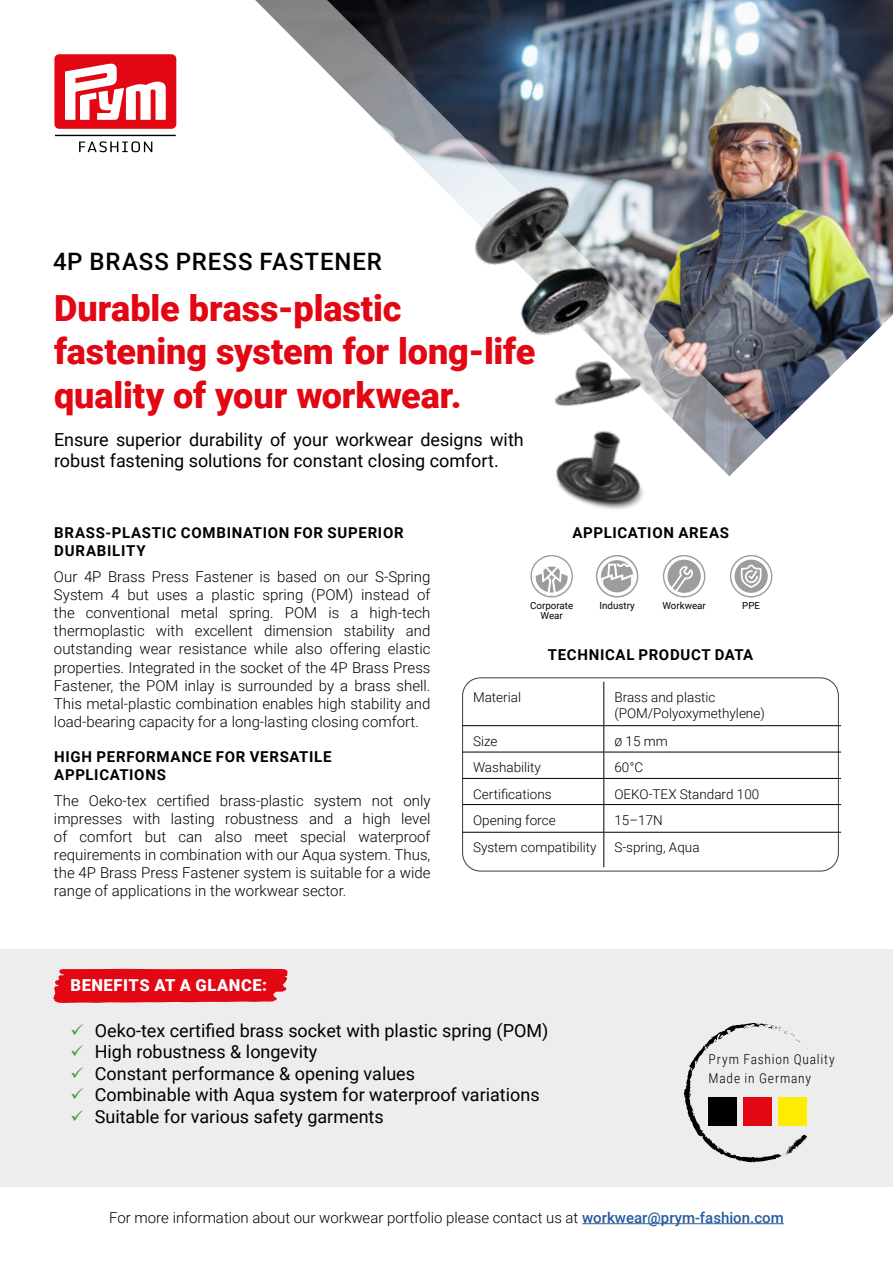
<style>
.page{position:relative;width:893px;height:1263px;background:#fff}
.page>*{position:absolute;margin:0;border:0;box-sizing:border-box;transform-origin:0 0}
.t1{font:900 36px/43.2px "Roboto";letter-spacing:-.005em;color:#e30613}
.t2{font:500 24px "Roboto";letter-spacing:.035em;color:#000}
.t3{font:18px/21.6px "Roboto";color:#000}
.t4{font:900 16.5px "Roboto";letter-spacing:.035em;color:#fff}
.t5{font:300 15px/18px "Roboto";color:#000;text-align:justify}
.t6{font:700 15px/18px "Roboto";letter-spacing:.045em;color:#000}
.t7{font:300 13.5px/16.2px "Roboto";color:#000}
.t8{font:300 13.5px/18.9px "Roboto Condensed";letter-spacing:.06em;color:#000}
.t9{font:9.75px "Roboto";color:#000}
.s1{font-weight:500;color:#275b9b}
</style>
<div class="page">
<svg style="left:79px;top:141px;width:73px;height:11px"></svg>
<div style="left:54px;top:54px;width:122px;height:75px;background:#e30613;border-radius:5px"></div>
<svg style="left:65px;top:63px;width:101px;height:57px"></svg>
<hr style="left:55px;top:135px;width:121px;height:1px;background:#000">
<div style="left:0;top:949px;width:893px;height:237px;background:#ededed"></div>
<img style="left:772px;top:0;width:121px;height:434px">
<img style="left:255px;top:0;width:517px;height:470px">
<img style="left:397px;top:147px;width:339px;height:362px">
<hr style="left:582px;top:1223px;width:202px;height:1px;background:#275b9b">
<div style="left:596px;top:555px;width:42px;height:42px;border:2px solid #9d9d9c;border-radius:50%"></div>
<svg style="left:599px;top:558px;width:36px;height:36px"></svg>
<div style="left:597px;top:557px;width:40px;height:39px;border:3px solid #fff;border-radius:50%"></div>
<svg style="left:600px;top:562px;width:34px;height:32px"></svg>
<div style="left:530px;top:555px;width:43px;height:42px;border:2px solid #9d9d9c;border-radius:50%"></div>
<svg style="left:533px;top:557px;width:37px;height:39px"></svg>
<div style="left:532px;top:557px;width:39px;height:39px;border:3px solid #fff;border-radius:50%"></div>
<div style="left:663px;top:555px;width:42px;height:42px;border:2px solid #9d9d9c;border-radius:50%"></div>
<svg style="left:666px;top:558px;width:36px;height:36px"></svg>
<svg style="left:666px;top:565px;width:28px;height:29px"></svg>
<div style="left:664px;top:557px;width:40px;height:39px;border:3px solid #fff;border-radius:50%"></div>
<div style="left:730px;top:555px;width:42px;height:42px;border:2px solid #9d9d9c;border-radius:50%"></div>
<svg style="left:733px;top:558px;width:36px;height:36px"></svg>
<div style="left:731px;top:557px;width:40px;height:39px;border:3px solid #fff;border-radius:50%"></div>
<svg style="left:740px;top:564px;width:24px;height:23px"></svg>
<div style="left:462px;top:677px;width:377px;height:194px;border:1px solid #3c3c3b;border-radius:18px"></div>
<hr style="left:603px;top:682px;width:1px;height:43px;background:#000">
<hr style="left:462px;top:725px;width:142px;height:1px;background:#000">
<hr style="left:604px;top:725px;width:237px;height:1px;background:#000">
<hr style="left:462px;top:752px;width:142px;height:1px;background:#000">
<hr style="left:604px;top:752px;width:237px;height:1px;background:#000">
<hr style="left:462px;top:778px;width:142px;height:1px;background:#000">
<hr style="left:604px;top:778px;width:237px;height:1px;background:#000">
<hr style="left:462px;top:804px;width:142px;height:1px;background:#000">
<hr style="left:604px;top:804px;width:237px;height:1px;background:#000">
<svg style="left:603px;top:726px;width:1px;height:106px"></svg>
<hr style="left:462px;top:832px;width:142px;height:1px;background:#000">
<hr style="left:604px;top:832px;width:237px;height:1px;background:#000">
<hr style="left:603px;top:833px;width:1px;height:34px;background:#000">
<svg style="left:53px;top:969px;width:235px;height:34px;background:#e31521"></svg>
<svg style="left:683px;top:1023px;width:125px;height:139px"></svg>
<h2 class="t2" style="left:53px;top:245px;width:330px">4P BRASS PRESS FASTENER</h2>
<h1 class="t1" style="left:54px;top:285px;width:483px">Durable brass-plastic fastening system for long-life quality of your workwear.</h1>
<p class="t3" style="left:54px;top:428px;width:471px">Ensure superior durability of your workwear designs with robust fastening solutions for constant closing comfort.</p>
<p class="t6" style="left:54px;top:523px;width:351px">BRASS-PLASTIC COMBINATION FOR SUPERIOR<br>DURABILITY</p>
<p class="t5" style="left:54px;top:568px;width:378px">Our 4P Brass Press Fastener is based on our S-Spring System 4 but uses a plastic spring (POM) instead of the conventional metal spring. POM is a high-tech thermoplastic with excellent dimension stability and outstanding wear resistance while also offering elastic properties. Integrated in the socket of the 4P Brass Press Fastener, the POM inlay is surrounded by a brass shell.<br>This metal-plastic combination enables high stability and load-bearing capacity for a long-lasting closing comfort.</p>
<p class="t6" style="left:54px;top:747px;width:279px">HIGH PERFORMANCE FOR VERSATILE<br>APPLICATIONS</p>
<p class="t5" style="left:54px;top:791px;width:378px">The Oeko-tex certified brass-plastic system not only impresses with lasting robustness and a high level of comfort but can also meet special waterproof requirements in combination with our Aqua system. Thus, the 4P Brass Press Fastener system is suitable for a wide range of applications in the workwear sector.</p>
<p class="t6" style="left:572px;top:523px;width:158px">APPLICATION AREAS</p>
<p class="t9" style="left:530px;top:598px;width:45px">Corporate</p>
<p class="t9" style="left:600px;top:598px;width:37px">Industry</p>
<p class="t9" style="left:540px;top:609px;width:24px">Wear</p>
<p class="t9" style="left:662px;top:598px;width:45px">Workwear</p>
<p class="t9" style="left:742px;top:598px;width:19px">PPE</p>
<p class="t6" style="left:548px;top:646px;width:207px">TECHNICAL PRODUCT DATA</p>
<p class="t7" style="left:473px;top:688px;width:50px">Material</p>
<p class="t7" style="left:614px;top:688px;width:152px">Brass and plastic (POM/Polyoxymethylene)</p>
<p class="t7" style="left:473px;top:732px;width:26px">Size</p>
<p class="t7" style="left:614px;top:732px;width:55px">Ø 15 mm</p>
<p class="t7" style="left:473px;top:759px;width:69px">Washability</p>
<p class="t7" style="left:614px;top:759px;width:30px">60°C</p>
<p class="t7" style="left:473px;top:785px;width:80px">Certifications</p>
<p class="t7" style="left:614px;top:785px;width:146px">OEKO-TEX Standard 100</p>
<p class="t7" style="left:473px;top:811px;width:84px">Opening force</p>
<p class="t7" style="left:614px;top:811px;width:50px">15–17N</p>
<p class="t7" style="left:473px;top:839px;width:125px">System compatibility</p>
<p class="t7" style="left:614px;top:839px;width:87px">S-spring, Aqua</p>
<p class="t4" style="left:70px;top:974px;width:198px">BENEFITS AT A GLANCE:</p>
<p class="t3" style="left:95px;top:1019px;width:455px">Oeko-tex certified brass socket with plastic spring (POM)<br>High robustness &amp; longevity<br>Constant performance &amp; opening values<br>Combinable with Aqua system for waterproof variations Suitable for various safety garments</p>
<p class="t8" style="left:709px;top:1049px;width:128px">Prym Fashion Quality<br>Made in Germany</p>
<p class="t5" style="left:109px;top:1208px;width:676px">For more information about our workwear portfolio please contact us at <span class="s1">workwear@prym-fashion.com</span></p>
</div>
